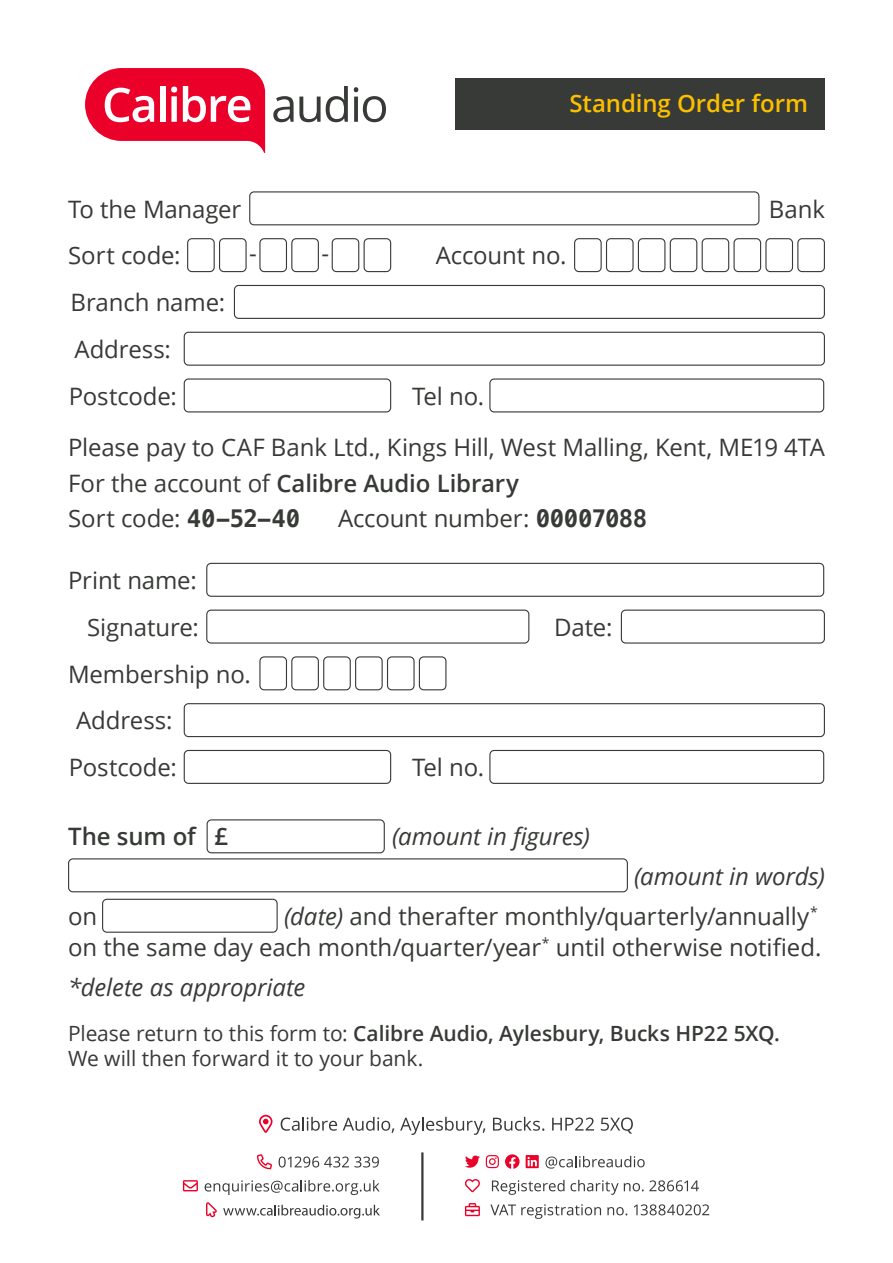
<style>
.page{position:relative;width:893px;height:1263px;background:#fff}
.page>*{position:absolute;margin:0;border:0;box-sizing:border-box;transform-origin:0 0}
.t1{font:24px/35.5px "Open Sans";letter-spacing:-.005em;color:#373a36}
.t2{font:italic 24px "Open Sans";letter-spacing:-.005em;color:#373a36}
.t3{font:600 24px "Open Sans";letter-spacing:-.005em;color:#fcbf00}
.t4{font:600 24px "Open Sans";letter-spacing:-.005em;color:#373a36}
.t5{font:21px/25.2px "Open Sans";letter-spacing:-.005em;color:#373a36}
.s1{font-weight:600}
.s2{font-family:"Menlo";font-weight:700}
.s3{font-style:italic}
</style>
<div class="page">
<svg style="left:85px;top:68px;width:180px;height:85px"></svg>
<svg style="left:273px;top:86px;width:75px;height:36px"></svg>
<svg style="left:354px;top:87px;width:32px;height:35px"></svg>
<svg style="left:257px;top:1154px;width:15px;height:15px"></svg>
<svg style="left:279px;top:1156px;width:100px;height:11px"></svg>
<svg style="left:183px;top:1180px;width:15px;height:11px"></svg>
<svg style="left:205px;top:1180px;width:175px;height:15px"></svg>
<svg style="left:206px;top:1202px;width:11px;height:15px"></svg>
<svg style="left:223px;top:1205px;width:157px;height:13px"></svg>
<hr style="left:421px;top:1152px;width:2px;height:68px;background:#373a36">
<svg style="left:465px;top:1155px;width:15px;height:13px"></svg>
<svg style="left:486px;top:1155px;width:13px;height:13px"></svg>
<svg style="left:505px;top:1154px;width:15px;height:15px"></svg>
<svg style="left:526px;top:1155px;width:13px;height:13px"></svg>
<svg style="left:545px;top:1156px;width:100px;height:12px"></svg>
<svg style="left:465px;top:1179px;width:15px;height:13px"></svg>
<svg style="left:492px;top:1180px;width:72px;height:15px"></svg>
<svg style="left:570px;top:1180px;width:129px;height:15px"></svg>
<svg style="left:465px;top:1203px;width:15px;height:13px"></svg>
<svg style="left:490px;top:1204px;width:111px;height:15px"></svg>
<svg style="left:607px;top:1207px;width:20px;height:8px"></svg>
<svg style="left:634px;top:1204px;width:75px;height:11px"></svg>
<svg style="left:259px;top:1115px;width:13px;height:18px"></svg>
<svg style="left:281px;top:1117px;width:56px;height:14px"></svg>
<svg style="left:343px;top:1117px;width:51px;height:16px"></svg>
<svg style="left:400px;top:1117px;width:85px;height:18px"></svg>
<svg style="left:493px;top:1117px;width:51px;height:14px"></svg>
<svg style="left:552px;top:1117px;width:42px;height:13px"></svg>
<svg style="left:601px;top:1117px;width:32px;height:16px"></svg>
<div style="left:249px;top:191px;width:510px;height:34px;border:1px solid #373a36;border-radius:4px"></div>
<div style="left:68px;top:858px;width:560px;height:34px;border:1px solid #373a36;border-radius:4px"></div>
<div style="left:102px;top:899px;width:176px;height:34px;border:1px solid #373a36;border-radius:4px"></div>
<div style="left:234px;top:285px;width:591px;height:34px;border:1px solid #373a36;border-radius:4px"></div>
<div style="left:184px;top:332px;width:641px;height:34px;border:1px solid #373a36;border-radius:4px"></div>
<div style="left:184px;top:703px;width:641px;height:34px;border:1px solid #373a36;border-radius:4px"></div>
<div style="left:184px;top:378px;width:207px;height:34px;border:1px solid #373a36;border-radius:4px"></div>
<div style="left:184px;top:750px;width:207px;height:34px;border:1px solid #373a36;border-radius:4px"></div>
<div style="left:489px;top:378px;width:335px;height:34px;border:1px solid #373a36;border-radius:4px"></div>
<div style="left:489px;top:750px;width:335px;height:34px;border:1px solid #373a36;border-radius:4px"></div>
<div style="left:187px;top:238px;width:28px;height:34px;border:1px solid #373a36;border-radius:4px"></div>
<div style="left:259px;top:238px;width:28px;height:34px;border:1px solid #373a36;border-radius:4px"></div>
<div style="left:332px;top:238px;width:27px;height:34px;border:1px solid #373a36;border-radius:4px"></div>
<div style="left:219px;top:238px;width:28px;height:34px;border:1px solid #373a36;border-radius:4px"></div>
<div style="left:291px;top:238px;width:28px;height:34px;border:1px solid #373a36;border-radius:4px"></div>
<div style="left:364px;top:238px;width:27px;height:34px;border:1px solid #373a36;border-radius:4px"></div>
<div style="left:574px;top:238px;width:28px;height:34px;border:1px solid #373a36;border-radius:4px"></div>
<div style="left:259px;top:656px;width:28px;height:34px;border:1px solid #373a36;border-radius:4px"></div>
<div style="left:606px;top:238px;width:28px;height:34px;border:1px solid #373a36;border-radius:4px"></div>
<div style="left:291px;top:656px;width:28px;height:34px;border:1px solid #373a36;border-radius:4px"></div>
<div style="left:638px;top:238px;width:27px;height:34px;border:1px solid #373a36;border-radius:4px"></div>
<div style="left:323px;top:656px;width:28px;height:34px;border:1px solid #373a36;border-radius:4px"></div>
<div style="left:670px;top:238px;width:27px;height:34px;border:1px solid #373a36;border-radius:4px"></div>
<div style="left:355px;top:656px;width:28px;height:34px;border:1px solid #373a36;border-radius:4px"></div>
<div style="left:702px;top:238px;width:27px;height:34px;border:1px solid #373a36;border-radius:4px"></div>
<div style="left:387px;top:656px;width:28px;height:34px;border:1px solid #373a36;border-radius:4px"></div>
<div style="left:733px;top:238px;width:28px;height:34px;border:1px solid #373a36;border-radius:4px"></div>
<div style="left:419px;top:656px;width:27px;height:34px;border:1px solid #373a36;border-radius:4px"></div>
<div style="left:765px;top:238px;width:28px;height:34px;border:1px solid #373a36;border-radius:4px"></div>
<div style="left:797px;top:238px;width:28px;height:34px;border:1px solid #373a36;border-radius:4px"></div>
<div style="left:206px;top:563px;width:618px;height:34px;border:1px solid #373a36;border-radius:4px"></div>
<div style="left:206px;top:610px;width:323px;height:34px;border:1px solid #373a36;border-radius:4px"></div>
<div style="left:621px;top:610px;width:204px;height:34px;border:1px solid #373a36;border-radius:4px"></div>
<div style="left:207px;top:819px;width:178px;height:34px;border:1px solid #373a36;border-radius:4px"></div>
<div style="left:455px;top:79px;width:370px;height:51px;background:#373a36"></div>
<p class="t1" style="left:68px;top:190px;width:175px">To the Manager</p>
<p class="t3" style="left:569px;top:87px;width:240px">Standing Order form</p>
<p class="t1" style="left:769px;top:190px;width:58px">Bank</p>
<p class="t1" style="left:68px;top:237px;width:114px">Sort code:</p>
<p class="t1" style="left:436px;top:237px;width:132px">Account no.</p>
<p class="t1" style="left:249px;top:235px;width:9px">-</p>
<p class="t1" style="left:321px;top:235px;width:9px">-</p>
<p class="t1" style="left:70px;top:278px;width:156px;line-height:46.8px">Branch name:<br>Address:</p>
<p class="t1" style="left:69px;top:378px;width:110px">Postcode:</p>
<p class="t1" style="left:412px;top:378px;width:74px">Tel no.</p>
<p class="t1" style="left:68px;top:429px;width:758px">Please pay to CAF Bank Ltd., Kings Hill, West Malling, Kent, ME19 4TA<br>For the account of <span class="s1">Calibre Audio Library<br></span>Sort code: <span class="s2">40-52-40</span></p>
<p class="t1" style="left:338px;top:500px;width:311px">Account number: <span class="s2">00007088</span></p>
<p class="t1" style="left:68px;top:556px;width:132px;line-height:46.8px;text-align:right">Print name:<br>Signature:</p>
<p class="t1" style="left:68px;top:655px;width:184px">Membership no.</p>
<p class="t1" style="left:76px;top:702px;width:98px">Address:</p>
<p class="t1" style="left:69px;top:749px;width:110px">Postcode:</p>
<p class="t1" style="left:412px;top:749px;width:74px">Tel no.</p>
<p class="t1" style="left:554px;top:609px;width:60px">Date:</p>
<p class="t4" style="left:68px;top:819px;width:162px">The sum of £</p>
<p class="t2" style="left:392px;top:819px;width:199px">(amount in figures)</p>
<p class="t2" style="left:634px;top:859px;width:192px">(amount in words)</p>
<p class="t1" style="left:68px;top:899px;width:755px;line-height:31.5px;text-align:right"><span class="s3">(date)</span> and therafter monthly/quarterly/annually<sup>*<br></sup>on the same day each month/quarter/year<sup>*</sup> until otherwise notified.</p>
<p class="t2" style="left:68px;top:971px;width:239px">*delete as appropriate</p>
<p class="t1" style="left:68px;top:897px;width:31px">on</p>
<p class="t5" style="left:68px;top:1020px;width:713px">Please return to this form to: <span class="s1">Calibre Audio, Aylesbury, Bucks HP22 5XQ.<br></span>We will then forward it to your bank.</p>
</div>
